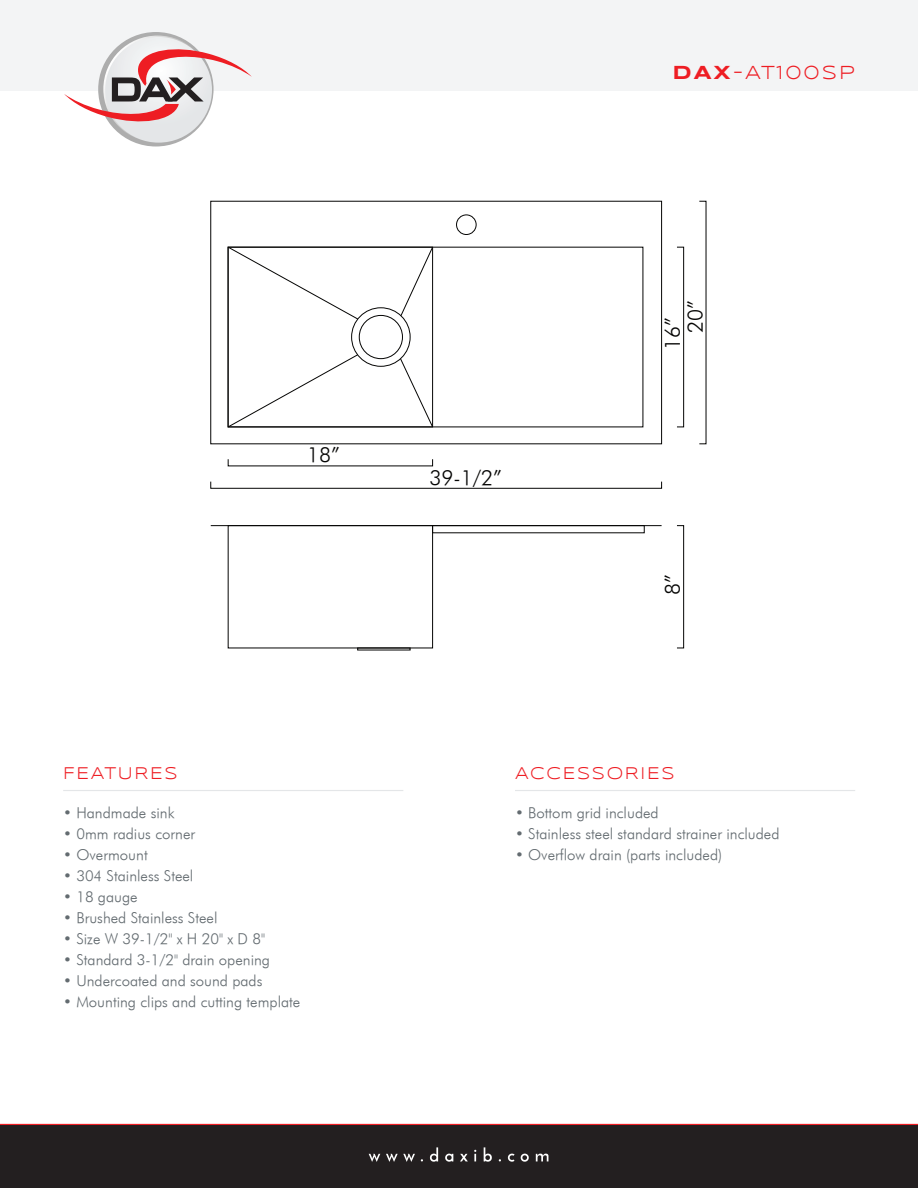
<style>
.page{position:relative;width:918px;height:1188px;background:#fff}
.page>*{position:absolute;margin:0;border:0;box-sizing:border-box;transform-origin:0 0}
.t1{font:italic 20.85px/22.4px "Futura";color:#050504}
.t2{font:19.5px "Syncopate";letter-spacing:.1em;color:#ee1d23}
.t3{font:17.55px "Syncopate";letter-spacing:.1em;color:#ee1d23;scale:.96 1}
.t4{font:italic 15px "Futura";color:#636b70}
.s1{font-weight:700}
</style>
<div class="page">
<div style="left:0;top:0;width:918px;height:90px;background:#f3f4f5"></div>
<hr style="left:63px;top:790px;width:340px;height:1px;background:#e4e6e8">
<hr style="left:515px;top:790px;width:340px;height:1px;background:#e4e6e8">
<svg style="left:64px;top:36px;width:188px;height:107px"></svg>
<div style="left:456px;top:215px;width:21px;height:20px;border:1px solid #050504;border-radius:50%"></div>
<div style="left:351px;top:307px;width:60px;height:60px;border:1px solid #050504;border-radius:50%"></div>
<div style="left:359px;top:315px;width:44px;height:44px;border:1px solid #050504;border-radius:50%"></div>
<svg style="left:227px;top:354px;width:132px;height:74px"></svg>
<svg style="left:400px;top:358px;width:34px;height:70px"></svg>
<svg style="left:227px;top:246px;width:132px;height:74px"></svg>
<svg style="left:400px;top:246px;width:34px;height:71px"></svg>
<div style="left:228px;top:525px;width:205px;height:123px;border:1px solid #050504"></div>
<hr style="left:211px;top:525px;width:451px;height:1px;background:#050504">
<div style="left:677px;top:525px;width:7px;height:123px;border:1px solid #050504"></div>
<div style="left:210px;top:481px;width:452px;height:8px;border:1px solid #050504"></div>
<div style="left:677px;top:247px;width:7px;height:180px;border:1px solid #050504"></div>
<div style="left:0;top:1124px;width:918px;height:64px;background:#231f20"></div>
<svg style="left:369px;top:1154px;width:11px;height:8px"></svg>
<svg style="left:386px;top:1154px;width:29px;height:8px"></svg>
<svg style="left:430px;top:1147px;width:8px;height:15px"></svg>
<svg style="left:445px;top:1154px;width:8px;height:8px"></svg>
<svg style="left:460px;top:1154px;width:8px;height:7px"></svg>
<svg style="left:474px;top:1150px;width:2px;height:11px"></svg>
<svg style="left:484px;top:1147px;width:8px;height:15px"></svg>
<svg style="left:508px;top:1154px;width:7px;height:8px"></svg>
<svg style="left:521px;top:1154px;width:8px;height:8px"></svg>
<svg style="left:536px;top:1154px;width:12px;height:7px"></svg>
<hr style="left:0;top:1124px;width:918px;height:1px;background:#ee1d23">
<h1 class="t1" style="left:307px;top:443px;width:34px">18”</h1>
<p class="t3" style="left:63px;top:763px;width:121px">FEATURES</p>
<p class="t4" style="left:63px;top:804px;width:113px">• Handmade sink</p>
<p class="t4" style="left:63px;top:825px;width:134px">• 0mm radius corner</p>
<p class="t4" style="left:63px;top:846px;width:86px">• Overmount</p>
<p class="t4" style="left:63px;top:867px;width:132px">• 304 Stainless Steel</p>
<p class="t4" style="left:63px;top:888px;width:76px">• 18 gauge</p>
<p class="t4" style="left:63px;top:909px;width:156px">• Brushed Stainless Steel</p>
<p class="t4" style="left:63px;top:930px;width:203px">• Size W 39-1/2" x H 20" x D 8"</p>
<p class="t4" style="left:63px;top:951px;width:208px">• Standard 3-1/2" drain opening</p>
<p class="t4" style="left:63px;top:972px;width:201px">• Undercoated and sound pads</p>
<p class="t4" style="left:63px;top:993px;width:239px">• Mounting clips and cutting template</p>
<h2 class="t2" style="left:673px;top:61px;width:184px"><span class="s1">DAX</span>-AT100SP</h2>
<h1 class="t1" style="left:430px;top:466px;width:74px">39-1/2”</h1>
<h1 class="t1" style="left:661px;top:333px;width:34px;text-indent:-17px;rotate:-90deg">16”<br>20”</h1>
<h1 class="t1" style="left:661px;top:595px;width:22px;rotate:-90deg">8”</h1>
<p class="t3" style="left:515px;top:763px;width:168px">ACCESSORIES</p>
<p class="t4" style="left:515px;top:804px;width:145px">• Bottom grid included</p>
<p class="t4" style="left:515px;top:825px;width:266px">• Stainless steel standard strainer included</p>
<p class="t4" style="left:515px;top:846px;width:209px">• Overflow drain (parts included)</p>
</div>
